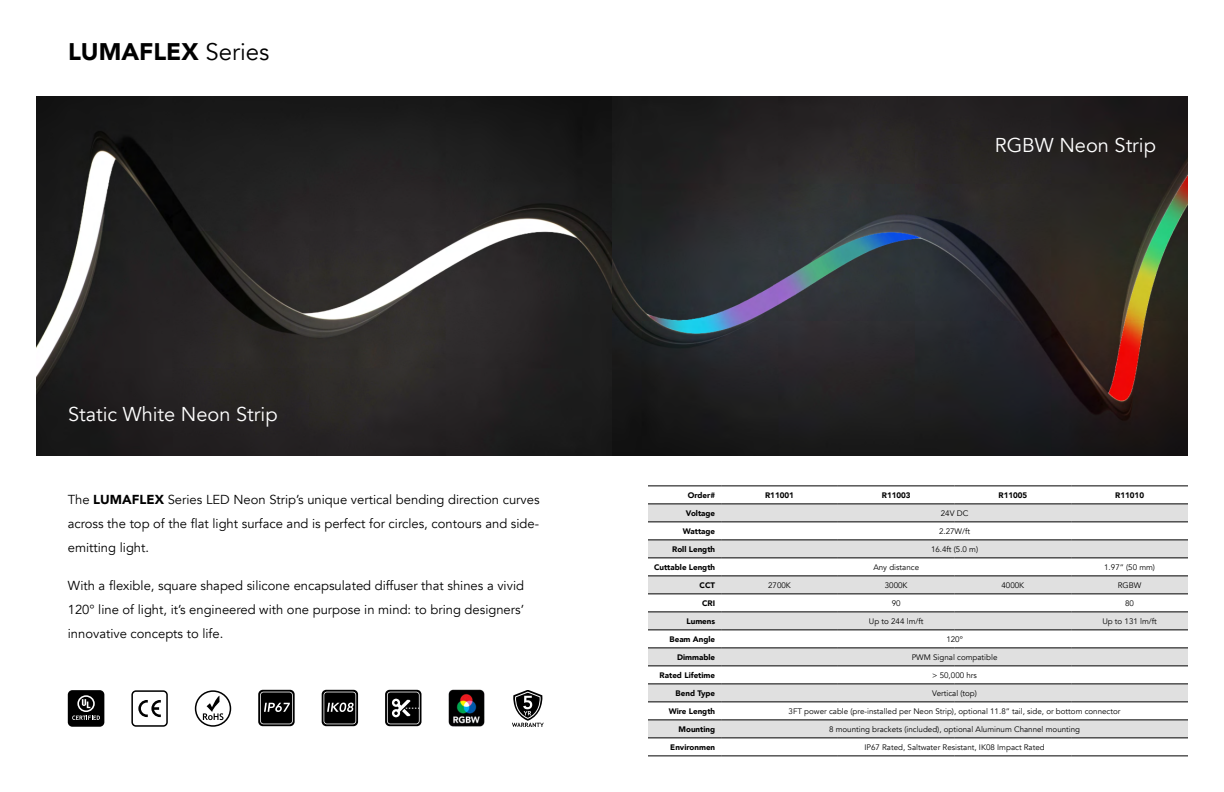
<style>
.page{position:relative;width:1224px;height:792px;background:#fff}
.page>*{position:absolute;margin:0;border:0;box-sizing:border-box;transform-origin:0 0}
.t1{font:900 24px "Avenir";color:#000}
.t2{font:20px "Avenir";color:#fff}
.t3{font:13px/24px "Avenir";color:#000;text-align:justify}
.t4{font:8px "Avenir";color:#000}
.t5{font:900 8px "Avenir";color:#000}
.s1{font-weight:400}
.s2{font-weight:900}
</style>
<div class="page">
<img style="left:36px;top:96px;width:1152px;height:360px">
<svg style="left:648px;top:505px;width:540px;height:233px;fill:#e0e0e0"></svg>
<hr style="left:648px;top:522px;width:73px;height:1px;background:#000">
<hr style="left:721px;top:522px;width:117px;height:1px;background:#000">
<hr style="left:838px;top:522px;width:117px;height:1px;background:#000">
<hr style="left:955px;top:522px;width:116px;height:1px;background:#000">
<hr style="left:1071px;top:522px;width:117px;height:1px;background:#000">
<hr style="left:648px;top:540px;width:73px;height:1px;background:#000">
<hr style="left:721px;top:540px;width:117px;height:1px;background:#000">
<hr style="left:838px;top:540px;width:117px;height:1px;background:#000">
<hr style="left:955px;top:540px;width:116px;height:1px;background:#000">
<hr style="left:1071px;top:540px;width:117px;height:1px;background:#000">
<hr style="left:648px;top:558px;width:73px;height:1px;background:#000">
<hr style="left:721px;top:558px;width:117px;height:1px;background:#000">
<hr style="left:838px;top:558px;width:117px;height:1px;background:#000">
<hr style="left:955px;top:558px;width:116px;height:1px;background:#000">
<hr style="left:1071px;top:558px;width:117px;height:1px;background:#000">
<hr style="left:648px;top:576px;width:73px;height:1px;background:#000">
<hr style="left:721px;top:576px;width:117px;height:1px;background:#000">
<hr style="left:838px;top:576px;width:117px;height:1px;background:#000">
<hr style="left:955px;top:576px;width:116px;height:1px;background:#000">
<hr style="left:1071px;top:576px;width:117px;height:1px;background:#000">
<hr style="left:648px;top:594px;width:73px;height:1px;background:#000">
<hr style="left:721px;top:594px;width:117px;height:1px;background:#000">
<hr style="left:838px;top:594px;width:117px;height:1px;background:#000">
<hr style="left:955px;top:594px;width:116px;height:1px;background:#000">
<hr style="left:1071px;top:594px;width:117px;height:1px;background:#000">
<hr style="left:648px;top:612px;width:73px;height:1px;background:#000">
<hr style="left:721px;top:612px;width:117px;height:1px;background:#000">
<hr style="left:838px;top:612px;width:117px;height:1px;background:#000">
<hr style="left:955px;top:612px;width:116px;height:1px;background:#000">
<hr style="left:1071px;top:612px;width:117px;height:1px;background:#000">
<hr style="left:648px;top:630px;width:73px;height:1px;background:#000">
<hr style="left:721px;top:630px;width:117px;height:1px;background:#000">
<hr style="left:838px;top:630px;width:117px;height:1px;background:#000">
<hr style="left:955px;top:630px;width:116px;height:1px;background:#000">
<hr style="left:1071px;top:630px;width:117px;height:1px;background:#000">
<hr style="left:648px;top:648px;width:73px;height:1px;background:#000">
<hr style="left:721px;top:648px;width:117px;height:1px;background:#000">
<hr style="left:838px;top:648px;width:117px;height:1px;background:#000">
<hr style="left:955px;top:648px;width:116px;height:1px;background:#000">
<hr style="left:1071px;top:648px;width:117px;height:1px;background:#000">
<hr style="left:648px;top:666px;width:73px;height:1px;background:#000">
<hr style="left:721px;top:666px;width:117px;height:1px;background:#000">
<hr style="left:838px;top:666px;width:117px;height:1px;background:#000">
<hr style="left:955px;top:666px;width:116px;height:1px;background:#000">
<hr style="left:1071px;top:666px;width:117px;height:1px;background:#000">
<hr style="left:648px;top:684px;width:73px;height:1px;background:#000">
<hr style="left:721px;top:684px;width:117px;height:1px;background:#000">
<hr style="left:838px;top:684px;width:117px;height:1px;background:#000">
<hr style="left:955px;top:684px;width:116px;height:1px;background:#000">
<hr style="left:1071px;top:684px;width:117px;height:1px;background:#000">
<hr style="left:648px;top:702px;width:73px;height:1px;background:#000">
<hr style="left:721px;top:702px;width:117px;height:1px;background:#000">
<hr style="left:838px;top:702px;width:117px;height:1px;background:#000">
<hr style="left:955px;top:702px;width:116px;height:1px;background:#000">
<hr style="left:1071px;top:702px;width:117px;height:1px;background:#000">
<hr style="left:648px;top:720px;width:73px;height:1px;background:#000">
<hr style="left:721px;top:720px;width:117px;height:1px;background:#000">
<hr style="left:838px;top:720px;width:117px;height:1px;background:#000">
<hr style="left:955px;top:720px;width:116px;height:1px;background:#000">
<hr style="left:1071px;top:720px;width:117px;height:1px;background:#000">
<hr style="left:648px;top:738px;width:73px;height:1px;background:#000">
<hr style="left:721px;top:738px;width:117px;height:1px;background:#000">
<hr style="left:838px;top:738px;width:117px;height:1px;background:#000">
<hr style="left:955px;top:738px;width:116px;height:1px;background:#000">
<hr style="left:1071px;top:738px;width:117px;height:1px;background:#000">
<hr style="left:648px;top:756px;width:73px;height:1px;background:#000">
<hr style="left:721px;top:756px;width:117px;height:1px;background:#000">
<hr style="left:838px;top:756px;width:117px;height:1px;background:#000">
<hr style="left:955px;top:756px;width:116px;height:1px;background:#000">
<hr style="left:1071px;top:756px;width:117px;height:1px;background:#000">
<hr style="left:648px;top:486px;width:73px;height:1px;background:#000">
<hr style="left:721px;top:486px;width:117px;height:1px;background:#000">
<hr style="left:838px;top:486px;width:117px;height:1px;background:#000">
<hr style="left:955px;top:486px;width:116px;height:1px;background:#000">
<hr style="left:1071px;top:486px;width:117px;height:1px;background:#000">
<hr style="left:648px;top:504px;width:73px;height:1px;background:#000">
<hr style="left:721px;top:504px;width:117px;height:1px;background:#000">
<hr style="left:838px;top:504px;width:117px;height:1px;background:#000">
<hr style="left:955px;top:504px;width:116px;height:1px;background:#000">
<hr style="left:1071px;top:504px;width:117px;height:1px;background:#000">
<div style="left:68px;top:690px;width:36px;height:37px;background:#000;border-radius:5px"></div>
<svg style="left:72px;top:695px;width:28px;height:25px"></svg>
<svg style="left:131px;top:690px;width:37px;height:37px"></svg>
<svg style="left:195px;top:690px;width:36px;height:37px"></svg>
<svg style="left:258px;top:690px;width:37px;height:36px"></svg>
<svg style="left:260px;top:692px;width:33px;height:32px"></svg>
<svg style="left:322px;top:690px;width:36px;height:36px"></svg>
<svg style="left:324px;top:692px;width:32px;height:32px"></svg>
<svg style="left:385px;top:690px;width:36px;height:36px"></svg>
<svg style="left:387px;top:692px;width:33px;height:32px"></svg>
<img style="left:449px;top:690px;width:36px;height:36px">
<svg style="left:512px;top:690px;width:32px;height:37px"></svg>
<h1 class="t1" style="left:68px;top:31px;width:203px">LUMAFLEX <span class="s1">Series</span></h1>
<h2 class="t2" style="left:68px;top:403px;width:211px">Static White Neon Strip</h2>
<h3 class="t3" style="left:68px;top:488px;width:473px">The <span class="s2">LUMAFLEX</span> Series LED Neon Strip’s unique vertical bending direction curves across the top of the flat light surface and is perfect for circles, contours and side&shy;emitting light.</h3>
<h3 class="t3" style="left:68px;top:574px;width:458px">With a flexible, square shaped silicone encapsulated diffuser that shines a vivid 120° line of light, it’s engineered with one purpose in mind: to bring designers’ innovative concepts to life.</h3>
<h2 class="t2" style="left:995px;top:133px;width:163px">RGBW Neon Strip</h2>
<p class="t5" style="left:688px;top:488px;width:29px">Order#</p>
<p class="t5" style="left:765px;top:488px;width:30px">R11001</p>
<p class="t5" style="left:882px;top:488px;width:30px">R11003</p>
<p class="t5" style="left:999px;top:488px;width:30px">R11005</p>
<p class="t5" style="left:1115px;top:488px;width:30px">R11010</p>
<p class="t5" style="left:686px;top:506px;width:31px">Voltage</p>
<p class="t4" style="left:941px;top:508px;width:29px">24V DC</p>
<p class="t5" style="left:683px;top:524px;width:34px">Wattage</p>
<p class="t4" style="left:939px;top:526px;width:33px">2.27W/ft</p>
<p class="t5" style="left:672px;top:542px;width:44px">Roll Length</p>
<p class="t4" style="left:931px;top:544px;width:49px">16.4ft (5.0 m)</p>
<p class="t5" style="left:654px;top:560px;width:63px">Cuttable Length</p>
<p class="t4" style="left:873px;top:562px;width:47px">Any distance</p>
<p class="t4" style="left:1104px;top:562px;width:52px">1.97” (50 mm)</p>
<p class="t5" style="left:700px;top:578px;width:17px">CCT</p>
<p class="t4" style="left:768px;top:580px;width:24px">2700K</p>
<p class="t4" style="left:885px;top:580px;width:24px">3000K</p>
<p class="t4" style="left:1002px;top:580px;width:24px">4000K</p>
<p class="t4" style="left:1118px;top:580px;width:25px">RGBW</p>
<p class="t5" style="left:702px;top:596px;width:15px">CRI</p>
<p class="t4" style="left:892px;top:598px;width:10px">90</p>
<p class="t4" style="left:1125px;top:598px;width:10px">80</p>
<p class="t5" style="left:686px;top:614px;width:30px">Lumens</p>
<p class="t4" style="left:869px;top:616px;width:56px">Up to 244 lm/ft</p>
<p class="t4" style="left:1102px;top:616px;width:56px">Up to 131 lm/ft</p>
<p class="t5" style="left:670px;top:632px;width:47px">Beam Angle</p>
<p class="t4" style="left:946px;top:634px;width:18px">120º</p>
<p class="t5" style="left:677px;top:650px;width:40px">Dimmable</p>
<p class="t4" style="left:912px;top:652px;width:87px">PWM Signal compatible</p>
<p class="t5" style="left:660px;top:668px;width:57px">Rated Lifetime</p>
<p class="t4" style="left:932px;top:670px;width:46px">&gt; 50,000 hrs</p>
<p class="t5" style="left:676px;top:686px;width:41px">Bend Type</p>
<p class="t4" style="left:932px;top:688px;width:46px">Vertical (top)</p>
<p class="t5" style="left:669px;top:704px;width:48px">Wire Length</p>
<p class="t4" style="left:789px;top:706px;width:333px">3FT power cable (pre-installed per Neon Strip), optional 11.8” tail, side, or bottom connector</p>
<p class="t5" style="left:679px;top:722px;width:38px">Mounting</p>
<p class="t4" style="left:829px;top:724px;width:253px">8 mounting brackets (included), optional Aluminum Channel mounting</p>
<p class="t5" style="left:670px;top:740px;width:46px">Environmen</p>
<p class="t4" style="left:864px;top:742px;width:182px">IP67 Rated, Saltwater Resistant, IK08 Impact Rated</p>
</div>
